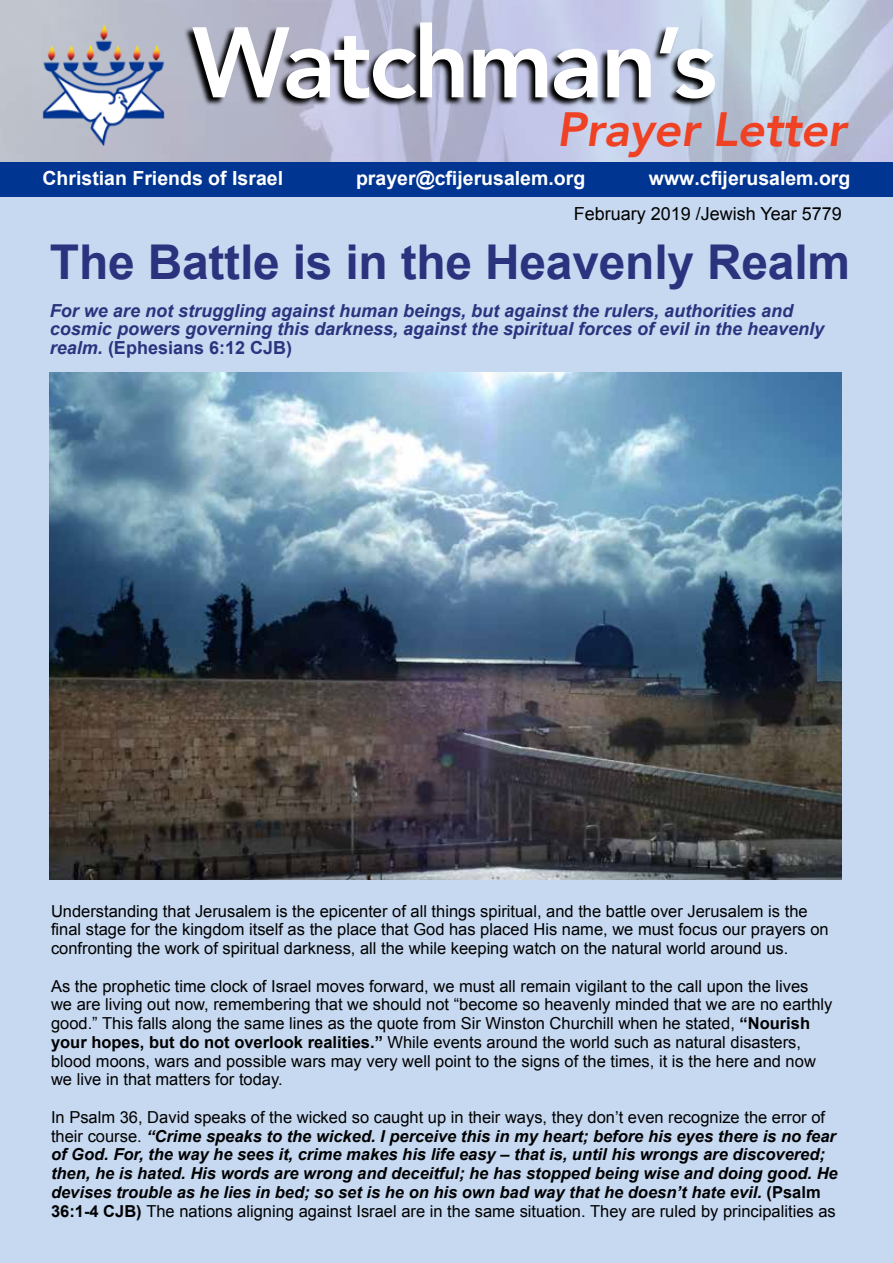
<style>
.page{position:relative;width:893px;height:1263px;background:#fff}
.page>*{position:absolute;margin:0;border:0;box-sizing:border-box;transform-origin:0 0}
.t1{font:800 99px "Avenir";letter-spacing:-.03em;color:#fff}
.t2{font:700 48px "Arial";letter-spacing:-.005em;color:#2b337e}
.t3{font:italic 800 48px "Avenir";letter-spacing:-.01em;color:#ef4123}
.t4{font:700 19.5px "Arial";color:#fff}
.t5{font:italic 700 18px/18.8px "Arial";color:#2b337e}
.t6{font:18px "Arial";color:#000}
.t7{font:16.5px/18.8px "Arial";color:#000}
.t8{font:italic 700 16.5px/18.8px "Arial";color:#000}
.s1{font-style:normal}
.s2{font-weight:700}
.s3{font-weight:400;font-style:normal}
</style>
<div class="page">
<div style="left:0;top:172px;width:893px;height:1091px;background:#c6d9f1"></div>
<img style="left:0;top:0;width:893px;height:162px">
<img style="left:23px;top:23px;width:146px;height:132px">
<div style="left:0;top:162px;width:893px;height:34px;background:#003591"></div>
<svg style="left:183px;top:22px;width:532px;height:85px;background:#808395"></svg>
<img style="left:50px;top:373px;width:792px;height:506px">
<h1 class="t1" style="left:192px;top:-14px;width:526px">Watchman’s</h1>
<h2 class="t3" style="left:557px;top:101px;width:291px">Prayer Letter</h2>
<p class="t4" style="left:43px;top:165px;width:242px">Christian Friends of Israel</p>
<p class="t4" style="left:356px;top:165px;width:231px">prayer@cfijerusalem.org</p>
<p class="t4" style="left:649px;top:165px;width:203px">www.cfijerusalem.org</p>
<p class="t6" style="left:574px;top:202px;width:270px">February 2019 /Jewish Year 5779</p>
<h2 class="t2" style="left:50px;top:231px;width:802px">The Battle is in the Heavenly Realm</h2>
<p class="t5" style="left:50px;top:301px;width:776px">For we are not struggling against human beings, but against the rulers, authorities and cosmic powers governing this darkness, against the spiritual forces of evil in the heavenly realm. <span class="s1">(Ephesians 6:12 CJB)</span></p>
<p class="t7" style="left:51px;top:902px;width:779px">Understanding that Jerusalem is the epicenter of all things spiritual, and the battle over Jerusalem is the final stage for the kingdom itself as the place that God has placed His name, we must focus our prayers on confronting the work of spiritual darkness, all the while keeping watch on the natural world around us.</p>
<p class="t7" style="left:51px;top:976px;width:783px">As the prophetic time clock of Israel moves forward, we must all remain vigilant to the call upon the lives we are living out now, remembering that we should not “become so heavenly minded that we are no earthly good.” This falls along the same lines as the quote from Sir Winston Churchill when he stated, <span class="s2">“Nourish your hopes, but do not overlook realities.”</span> While events around the world such as natural disasters, blood moons, wars and possible wars may very well point to the signs of the times, it is the here and now we live in that matters for today.</p>
<p class="t8" style="left:51px;top:1108px;width:788px"><span class="s3">In Psalm 36, David speaks of the wicked so caught up in their ways, they don’t even recognize the error of their course.</span> “Crime speaks to the wicked. I perceive this in my heart; before his eyes there is no fear of God. For, the way he sees it, crime makes his life easy – that is, until his wrongs are discovered; then, he is hated. His words are wrong and deceitful; he has stopped being wise and doing good. He devises trouble as he lies in bed; so set is he on his own bad way that he doesn’t hate evil. <span class="s1">(Psalm 36:1-4 CJB)</span> <span class="s3">The nations aligning against Israel are in the same situation. They are ruled by principalities as</span></p>
</div>
